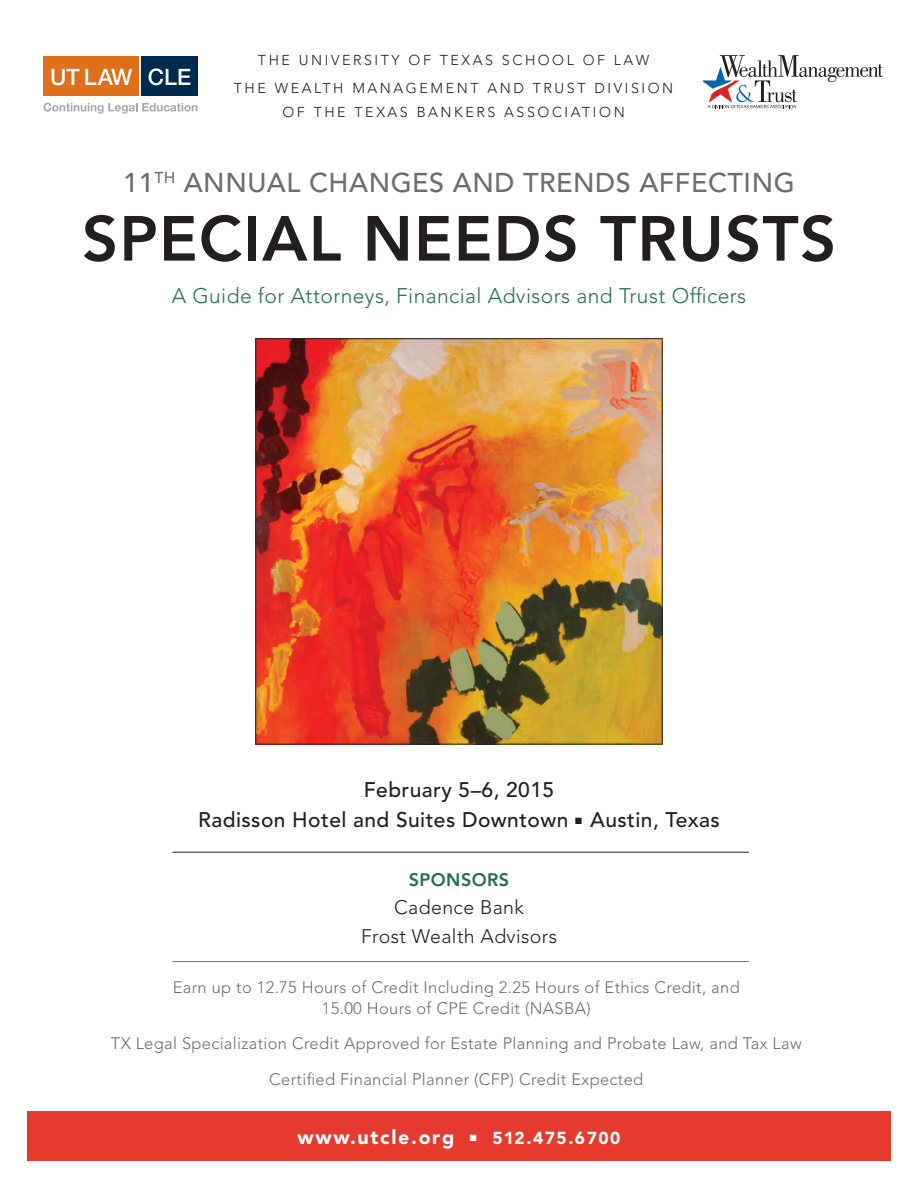
<style>
.page{position:relative;width:918px;height:1188px;background:#fff}
.page>*{position:absolute;margin:0;border:0;box-sizing:border-box;transform-origin:0 0}
.t1{font:800 63px "Avenir LT Std";letter-spacing:.02em;color:#231f20}
.t2{font:500 27px "Avenir LT Std";letter-spacing:.02em;color:#6c6d70}
.t3{font:500 21px/30px "Avenir LT Std";letter-spacing:.02em;color:#231f20;text-align:center}
.t4{font:300 21px "Avenir LT Std";letter-spacing:.02em;color:#25704f}
.t5{font:300 19.5px/28.5px "Avenir LT Std";letter-spacing:.02em;color:#231f20;text-align:center}
.t6{font:900 19.5px "Avenir LT Std";letter-spacing:.09em;color:#fff}
.t7{font:800 18px "Avenir LT Std";letter-spacing:.02em;color:#25704f}
.t8{font:300 16.5px/21px "Avenir LT Std";letter-spacing:.02em;color:#6c6d70;text-align:center}
.t9{font:300 14.25px/28.5px "Avenir LT Std";letter-spacing:.18em;color:#231f20;text-align:center}
.s1{font-size:17.25px}
</style>
<div class="page">
<div style="left:27px;top:1112px;width:864px;height:49px;background:#e73a2e"></div>
<div style="left:141px;top:56px;width:56px;height:40px;background:#00294e"></div>
<div style="left:44px;top:56px;width:95px;height:40px;background:#e06f1c"></div>
<svg style="left:52px;top:69px;width:27px;height:16px"></svg>
<svg style="left:85px;top:69px;width:47px;height:16px"></svg>
<svg style="left:149px;top:68px;width:41px;height:17px"></svg>
<svg style="left:44px;top:103px;width:153px;height:11px"></svg>
<hr style="left:173px;top:961px;width:576px;height:1px;background:#6c6d70">
<img style="left:257px;top:340px;width:404px;height:403px">
<svg style="left:703px;top:55px;width:179px;height:53px"></svg>
<hr style="left:172px;top:852px;width:577px;height:1px;background:#231f20">
<p class="t9" style="left:234px;top:46px;width:441px">THE UNIVERSITY OF TEXAS SCHOOL OF LAW<br>THE WEALTH MANAGEMENT AND TRUST DIVISION</p>
<p class="t9" style="left:282px;top:98px;width:344px">OF THE TEXAS BANKERS ASSOCIATION</p>
<h2 class="t2" style="left:123px;top:167px;width:673px">11<sup>TH</sup> ANNUAL CHANGES AND TRENDS AFFECTING</h2>
<h1 class="t1" style="left:82px;top:201px;width:756px">SPECIAL NEEDS TRUSTS</h1>
<p class="t4" style="left:172px;top:283px;width:576px">A Guide for Attorneys, Financial Advisors and Trust Officers</p>
<p class="t3" style="left:198px;top:775px;width:523px">February 5–6, 2015<br>Radisson Hotel and Suites Downtown ■ Austin, Texas</p>
<p class="t7" style="left:409px;top:869px;width:102px">SPONSORS</p>
<p class="t5" style="left:361px;top:893px;width:198px">Cadence Bank<br>Frost Wealth Advisors</p>
<p class="t8" style="left:173px;top:977px;width:568px">Earn up to 12.75 Hours of Credit Including 2.25 Hours of Ethics Credit, and<br>15.00 Hours of CPE Credit (NASBA)</p>
<p class="t8" style="left:111px;top:1025px;width:692px;line-height:36px">TX Legal Specialization Credit Approved for Estate Planning and Probate Law, and Tax Law<br>Certified Financial Planner (CFP) Credit Expected</p>
<p class="t6" style="left:297px;top:1125px;width:325px">www.utcle.org ■ <span class="s1">512.475.6700</span></p>
</div>
